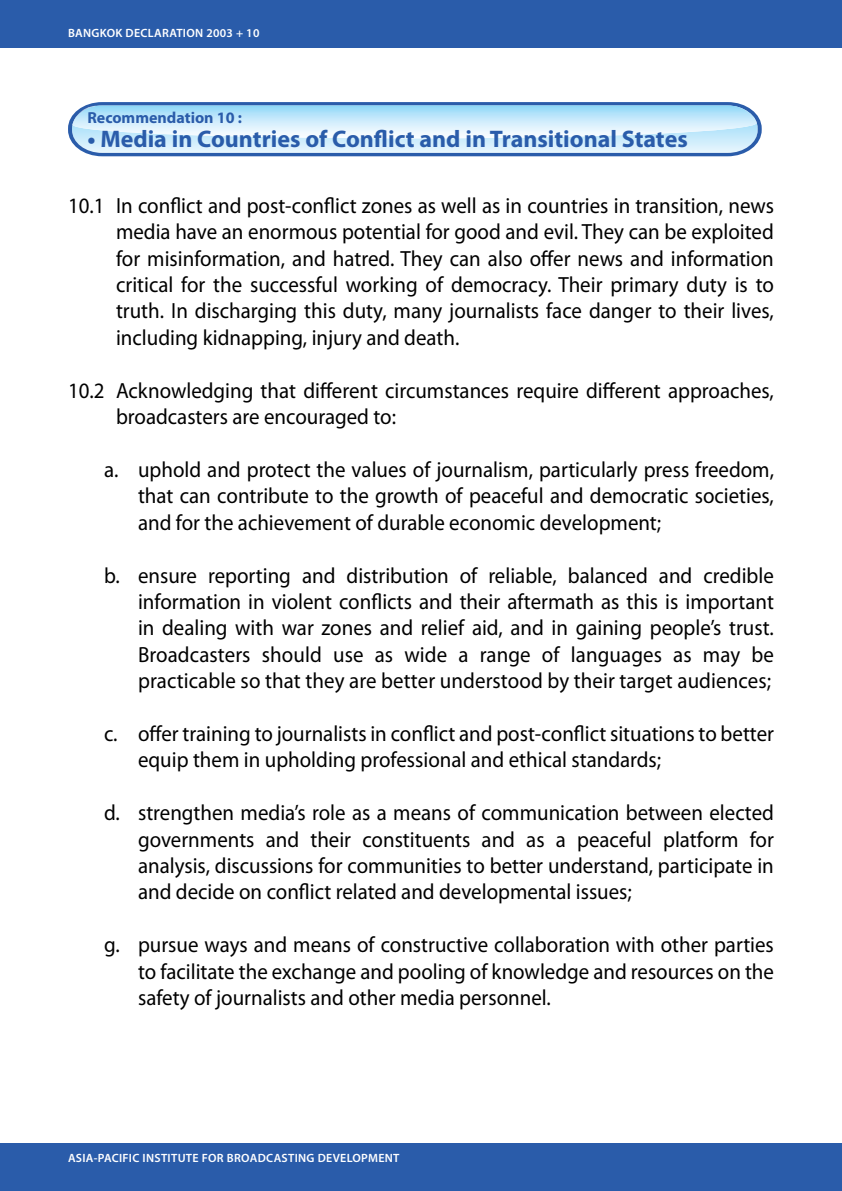
<style>
.page{position:relative;width:842px;height:1191px;background:#fff}
.page>*{position:absolute;margin:0;border:0;box-sizing:border-box;transform-origin:0 0}
.t1{font:700 24px "Myriad Pro";color:#2a5caa}
.t2{font:22px/26.4px "Myriad Pro";color:#000;text-align:justify;scale:.95 1}
.t3{font:700 16px "Myriad Pro";color:#2a5caa}
.t4{font:600 12px "Myriad Pro";letter-spacing:.025em;color:#fff}
</style>
<div class="page">
<div style="left:0;top:1143px;width:842px;height:48px;background:#2a5caa"></div>
<div style="left:0;top:0;width:842px;height:48px;background:#2a5caa"></div>
<svg style="left:68px;top:102px;width:694px;height:54px;background:#badbf1"></svg>
<p class="t4" style="left:68px;top:25px;width:193px">BANGKOK DECLARATION 2003 + 10</p>
<p class="t3" style="left:87px;top:107px;width:156px">Recommendation 10 :</p>
<p class="t1" style="left:87px;top:124px;width:602px">• Media in Countries of Conflict and in Transitional States</p>
<p class="t2" style="left:116px;top:192px;width:694px;text-indent:-48px">10.1 In conflict and post-conflict zones as well as in countries in transition, news media have an enormous potential for good and evil. They can be exploited for misinformation, and hatred. They can also offer news and information critical for the successful working of democracy. Their primary duty is to truth. In discharging this duty, many journalists face danger to their lives, including kidnapping, injury and death.</p>
<p class="t2" style="left:116px;top:377px;width:694px;text-indent:-48px">10.2 Acknowledging that different circumstances require different approaches, broadcasters are encouraged to:</p>
<p class="t2" style="left:138px;top:456px;width:671px;text-indent:-34px">a. uphold and protect the values of journalism, particularly press freedom, that can contribute to the growth of peaceful and democratic societies, and for the achievement of durable economic development;</p>
<p class="t2" style="left:138px;top:561px;width:671px;text-indent:-34px">b. ensure reporting and distribution of reliable, balanced and credible information in violent conflicts and their aftermath as this is important in dealing with war zones and relief aid, and in gaining people’s trust.<br>Broadcasters should use as wide a range of languages as may be practicable so that they are better understood by their target audiences;</p>
<p class="t2" style="left:138px;top:720px;width:671px;text-indent:-34px">c. offer training to journalists in conflict and post-conflict situations to better equip them in upholding professional and ethical standards;</p>
<p class="t2" style="left:138px;top:799px;width:671px;text-indent:-34px">d. strengthen media’s role as a means of communication between elected governments and their constituents and as a peaceful platform for analysis, discussions for communities to better understand, participate in and decide on conflict related and developmental issues;</p>
<p class="t2" style="left:138px;top:931px;width:671px;text-indent:-34px">g. pursue ways and means of constructive collaboration with other parties to facilitate the exchange and pooling of knowledge and resources on the safety of journalists and other media personnel.</p>
<p class="t4" style="left:68px;top:1150px;width:333px">ASIA-PACIFIC INSTITUTE FOR BROADCASTING DEVELOPMENT</p>
</div>
